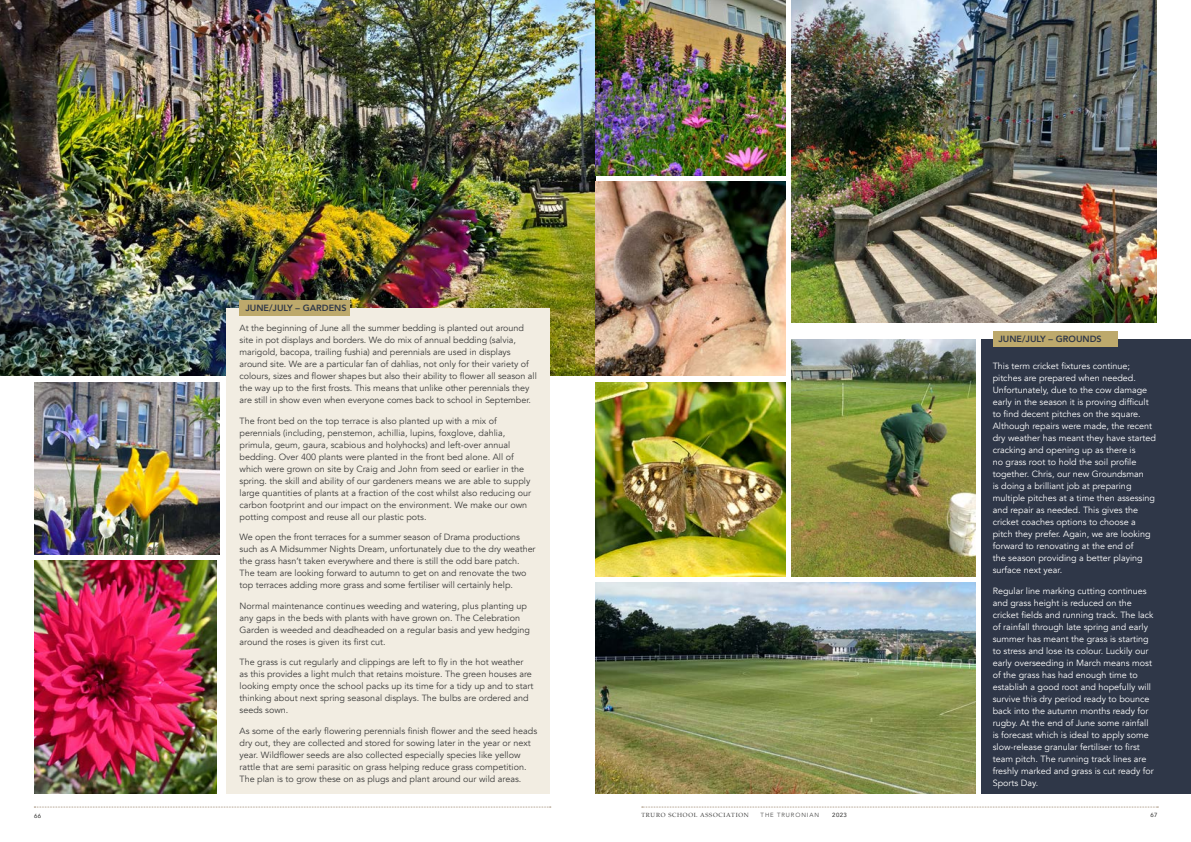
<style>
.page{position:relative;width:1191px;height:842px;background:#fff}
.page>*{position:absolute;margin:0;border:0;box-sizing:border-box;transform-origin:0 0}
.t1{font:9px/12px "Avenir";color:#3c3c3b}
.t2{font:9px/12px "Avenir";color:#fff}
.t3{font:800 9px "Avenir";color:#2f3748}
.t4{font:6px "Palatino";letter-spacing:.12em;color:#3c3c3b}
.t5{font:300 6px "Avenir";letter-spacing:.15em;color:#3c3c3b}
.t6{font:500 6px "Avenir";letter-spacing:.07em;color:#3c3c3b}
</style>
<div class="page">
<img style="left:0;top:0;width:595px;height:376px">
<div style="left:226px;top:308px;width:324px;height:486px;background:#f2ede2"></div>
<img style="left:34px;top:382px;width:186px;height:172px">
<img style="left:595px;top:382px;width:190px;height:194px">
<img style="left:595px;top:182px;width:190px;height:194px">
<img style="left:595px;top:0;width:190px;height:175px">
<img style="left:791px;top:339px;width:184px;height:237px">
<img style="left:791px;top:0;width:366px;height:322px">
<img style="left:595px;top:583px;width:380px;height:211px">
<img style="left:34px;top:561px;width:182px;height:233px">
<div style="left:239px;top:300px;width:111px;height:15px;background:#bda96c"></div>
<div style="left:981px;top:339px;width:210px;height:455px;background:#2f3748"></div>
<div style="left:992px;top:332px;width:125px;height:15px;background:#bda96c"></div>
<svg style="left:642px;top:807px;width:516px;height:1px"></svg>
<svg style="left:34px;top:807px;width:517px;height:1px"></svg>
<p class="t3" style="left:245px;top:301px;width:103px">JUNE/JULY – GARDENS</p>
<p class="t1" style="left:240px;top:322px;width:299px">At the beginning of June all the summer bedding is planted out around site in pot displays and borders. We do mix of annual bedding (salvia, marigold, bacopa, trailing fushia) and perennials are used in displays around site. We are a particular fan of dahlias, not only for their variety of colours, sizes and flower shapes but also their ability to flower all season all the way up to the first frosts. This means that unlike other perennials they are still in show even when everyone comes back to school in September.</p>
<p class="t1" style="left:240px;top:415px;width:293px">The front bed on the top terrace is also planted up with a mix of perennials (including, penstemon, achillia, lupins, foxglove, dahlia, primula, geum, gaura, scabious and holyhocks) and left-over annual bedding. Over 400 plants were planted in the front bed alone. All of which were grown on site by Craig and John from seed or earlier in the spring. the skill and ability of our gardeners means we are able to supply large quantities of plants at a fraction of the cost whilst also reducing our carbon footprint and our impact on the environment. We make our own potting compost and reuse all our plastic pots.</p>
<p class="t1" style="left:240px;top:531px;width:297px">We open the front terraces for a summer season of Drama productions such as A Midsummer Nights Dream, unfortunately due to the dry weather the grass hasn’t taken everywhere and there is still the odd bare patch.<br>The team are looking forward to autumn to get on and renovate the two top terraces adding more grass and some fertiliser will certainly help.</p>
<p class="t1" style="left:240px;top:600px;width:292px">Normal maintenance continues weeding and watering, plus planting up any gaps in the beds with plants with have grown on. The Celebration Garden is weeded and deadheaded on a regular basis and yew hedging around the roses is given its first cut.</p>
<p class="t1" style="left:240px;top:656px;width:295px">The grass is cut regularly and clippings are left to fly in the hot weather as this provides a light mulch that retains moisture. The green houses are looking empty once the school packs up its time for a tidy up and to start thinking about next spring seasonal displays. The bulbs are ordered and seeds sown.</p>
<p class="t1" style="left:240px;top:725px;width:299px">As some of the early flowering perennials finish flower and the seed heads dry out, they are collected and stored for sowing later in the year or next year. Wildflower seeds are also collected especially species like yellow rattle that are semi parasitic on grass helping reduce grass competition.<br>The plan is to grow these on as plugs and plant around our wild areas.</p>
<p class="t3" style="left:998px;top:332px;width:105px">JUNE/JULY – GROUNDS</p>
<p class="t2" style="left:992px;top:360px;width:165px">This term cricket fixtures continue; pitches are prepared when needed.<br>Unfortunately, due to the cow damage early in the season it is proving difficult to find decent pitches on the square.<br>Although repairs were made, the recent dry weather has meant they have started cracking and opening up as there is<br>no grass root to hold the soil profile together. Chris, our new Groundsman<br>is doing a brilliant job at preparing multiple pitches at a time then assessing and repair as needed. This gives the cricket coaches options to choose a pitch they prefer. Again, we are looking forward to renovating at the end of<br>the season providing a better playing surface next year.</p>
<p class="t2" style="left:992px;top:585px;width:163px">Regular line marking cutting continues and grass height is reduced on the cricket fields and running track. The lack of rainfall through late spring and early summer has meant the grass is starting to stress and lose its colour. Luckily our early overseeding in March means most of the grass has had enough time to establish a good root and hopefully will survive this dry period ready to bounce back into the autumn months ready for rugby. At the end of June some rainfall is forecast which is ideal to apply some slow-release granular fertiliser to first team pitch. The running track lines are freshly marked and grass is cut ready for Sports Day.</p>
<p class="t6" style="left:34px;top:810px;width:9px">66</p>
<p class="t4" style="left:641px;top:810px;width:109px">TRURO SCHOOL ASSOCIATION</p>
<p class="t5" style="left:760px;top:812px;width:60px">THE TRURONIAN</p>
<p class="t6" style="left:832px;top:810px;width:16px">2023</p>
<p class="t6" style="left:1150px;top:810px;width:9px">67</p>
</div>
